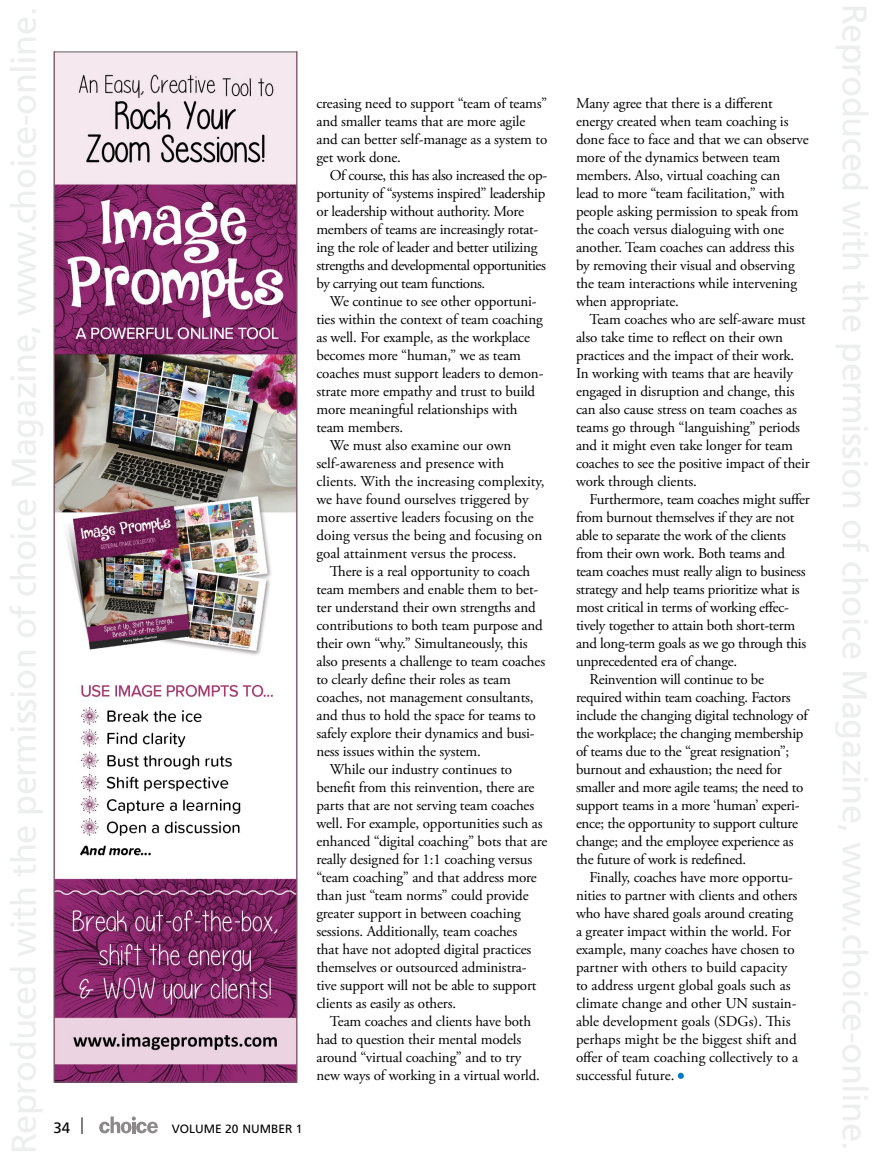
<style>
.page{position:relative;width:891px;height:1161px;background:#fff}
.page>*{position:absolute;margin:0;border:0;box-sizing:border-box;transform-origin:0 0}
.t1{font:15px/18px "Adobe Garamond Pro";letter-spacing:-.01em;color:#000}
.t2{font:15px "Frutiger";color:#000}
.t3{font:12px "Frutiger";color:#000}
</style>
<div class="page">
<svg style="left:82px;top:1117px;width:1px;height:17px"></svg>
<svg style="left:99px;top:1117px;width:59px;height:16px"></svg>
<img style="left:56px;top:54px;width:239px;height:1026px">
<div style="left:54px;top:52px;width:243px;height:1030px;border:1px solid #636466"></div>
<svg style="left:678px;top:1073px;width:6px;height:6px"></svg>
<p class="t2" style="left:54px;top:1119px;width:18px">34</p>
<p class="t3" style="left:172px;top:1121px;width:132px">VOLUME 20 NUMBER 1</p>
<p class="t1" style="left:316px;top:95px;width:232px">creasing need to support “team of teams” and smaller teams that are more agile and can better self-manage as a system to get work done.</p>
<p class="t1" style="left:316px;top:167px;width:232px;text-indent:14px">Of course, this has also increased the op&shy;portunity of “systems inspired” leadership or leadership without authority. More members of teams are increasingly rotat&shy;ing the role of leader and better utilizing strengths and developmental opportunities by carrying out team functions.</p>
<p class="t1" style="left:330px;top:293px;width:208px">We continue to see other opportuni-</p>
<p class="t1" style="left:316px;top:311px;width:228px">ties within the context of team coaching</p>
<p class="t1" style="left:316px;top:329px;width:215px">as well. For example, as the workplace</p>
<p class="t1" style="left:316px;top:347px;width:206px">becomes more “human,” we as team</p>
<p class="t1" style="left:316px;top:365px;width:229px">coaches must support leaders to demon-</p>
<p class="t1" style="left:316px;top:383px;width:220px">strate more empathy and trust to build</p>
<p class="t1" style="left:316px;top:401px;width:203px">more meaningful relationships with</p>
<p class="t1" style="left:316px;top:419px;width:88px">team members.</p>
<p class="t1" style="left:330px;top:437px;width:183px">We must also examine our own</p>
<p class="t1" style="left:316px;top:455px;width:189px">self-awareness and presence with</p>
<p class="t1" style="left:316px;top:473px;width:230px">clients. With the increasing complexity,</p>
<p class="t1" style="left:316px;top:491px;width:214px">we have found ourselves triggered by</p>
<p class="t1" style="left:316px;top:509px;width:219px">more assertive leaders focusing on the</p>
<p class="t1" style="left:316px;top:527px;width:227px">doing versus the being and focusing on</p>
<p class="t1" style="left:316px;top:545px;width:202px">goal attainment versus the process.</p>
<p class="t1" style="left:330px;top:563px;width:202px">There is a real opportunity to coach</p>
<p class="t1" style="left:316px;top:581px;width:223px">team members and enable them to bet-</p>
<p class="t1" style="left:316px;top:599px;width:221px">ter understand their own strengths and</p>
<p class="t1" style="left:316px;top:617px;width:228px">contributions to both team purpose and</p>
<p class="t1" style="left:316px;top:635px;width:213px">their own “why.” Simultaneously, this</p>
<p class="t1" style="left:316px;top:653px;width:230px">also presents a challenge to team coaches</p>
<p class="t1" style="left:316px;top:671px;width:196px">to clearly define their roles as team</p>
<p class="t1" style="left:316px;top:689px;width:219px">coaches, not management consultants,</p>
<p class="t1" style="left:316px;top:707px;width:221px">and thus to hold the space for teams to</p>
<p class="t1" style="left:316px;top:725px;width:220px">safely explore their dynamics and busi-</p>
<p class="t1" style="left:316px;top:743px;width:166px">ness issues within the system.</p>
<p class="t1" style="left:330px;top:761px;width:184px">While our industry continues to</p>
<p class="t1" style="left:316px;top:779px;width:220px">benefit from this reinvention, there are</p>
<p class="t1" style="left:316px;top:797px;width:219px">parts that are not serving team coaches</p>
<p class="t1" style="left:316px;top:815px;width:228px">well. For example, opportunities such as</p>
<p class="t1" style="left:316px;top:833px;width:232px">enhanced “digital coaching” bots that are</p>
<p class="t1" style="left:316px;top:851px;width:217px">really designed for 1:1 coaching versus</p>
<p class="t1" style="left:316px;top:869px;width:222px">“team coaching” and that address more</p>
<p class="t1" style="left:316px;top:887px;width:214px">than just “team norms” could provide</p>
<p class="t1" style="left:316px;top:905px;width:206px">greater support in between coaching</p>
<p class="t1" style="left:316px;top:923px;width:202px">sessions. Additionally, team coaches</p>
<p class="t1" style="left:316px;top:941px;width:216px">that have not adopted digital practices</p>
<p class="t1" style="left:316px;top:959px;width:212px">themselves or outsourced administra-</p>
<p class="t1" style="left:316px;top:977px;width:222px">tive support will not be able to support</p>
<p class="t1" style="left:316px;top:995px;width:141px">clients as easily as others.</p>
<p class="t1" style="left:330px;top:1013px;width:203px">Team coaches and clients have both</p>
<p class="t1" style="left:316px;top:1031px;width:206px">had to question their mental models</p>
<p class="t1" style="left:316px;top:1049px;width:207px">around “virtual coaching” and to try</p>
<p class="t1" style="left:316px;top:1067px;width:225px">new ways of working in a virtual world.</p>
<p class="t1" style="left:576px;top:95px;width:234px">Many agree that there is a different energy created when team coaching is done face to face and that we can observe more of the dynamics between team members. Also, virtual coaching can<br>lead to more “team facilitation,” with people asking permission to speak from the coach versus dialoguing with one another. Team coaches can address this by removing their visual and observing the team interactions while intervening when appropriate.</p>
<p class="t1" style="left:576px;top:311px;width:235px;text-indent:14px">Team coaches who are self-aware must also take time to reflect on their own practices and the impact of their work.<br>In working with teams that are heavily engaged in disruption and change, this can also cause stress on team coaches as teams go through “languishing” periods and it might even take longer for team coaches to see the positive impact of their work through clients.</p>
<p class="t1" style="left:590px;top:491px;width:222px">Furthermore, team coaches might suffer</p>
<p class="t1" style="left:576px;top:509px;width:220px">from burnout themselves if they are not</p>
<p class="t1" style="left:576px;top:527px;width:211px">able to separate the work of the clients</p>
<p class="t1" style="left:576px;top:545px;width:211px">from their own work. Both teams and</p>
<p class="t1" style="left:576px;top:563px;width:231px">team coaches must really align to business</p>
<p class="t1" style="left:576px;top:581px;width:225px">strategy and help teams prioritize what is</p>
<p class="t1" style="left:576px;top:599px;width:215px">most critical in terms of working effec-</p>
<p class="t1" style="left:576px;top:617px;width:221px">tively together to attain both short-term</p>
<p class="t1" style="left:576px;top:635px;width:232px">and long-term goals as we go through this</p>
<p class="t1" style="left:576px;top:653px;width:163px">unprecedented era of change.</p>
<p class="t1" style="left:590px;top:671px;width:176px">Reinvention will continue to be</p>
<p class="t1" style="left:576px;top:689px;width:216px">required within team coaching. Factors</p>
<p class="t1" style="left:576px;top:707px;width:233px">include the changing digital technology of</p>
<p class="t1" style="left:576px;top:725px;width:229px">the workplace; the changing membership</p>
<p class="t1" style="left:576px;top:743px;width:215px">of teams due to the “great resignation”;</p>
<p class="t1" style="left:576px;top:761px;width:207px">burnout and exhaustion; the need for</p>
<p class="t1" style="left:576px;top:779px;width:229px">smaller and more agile teams; the need to</p>
<p class="t1" style="left:576px;top:797px;width:225px">support teams in a more ‘human’ experi-</p>
<p class="t1" style="left:576px;top:815px;width:223px">ence; the opportunity to support culture</p>
<p class="t1" style="left:576px;top:833px;width:219px">change; and the employee experience as</p>
<p class="t1" style="left:576px;top:851px;width:172px">the future of work is redefined.</p>
<p class="t1" style="left:590px;top:869px;width:205px">Finally, coaches have more opportu-</p>
<p class="t1" style="left:576px;top:887px;width:223px">nities to partner with clients and others</p>
<p class="t1" style="left:576px;top:905px;width:219px">who have shared goals around creating</p>
<p class="t1" style="left:576px;top:923px;width:217px">a greater impact within the world. For</p>
<p class="t1" style="left:576px;top:941px;width:220px">example, many coaches have chosen to</p>
<p class="t1" style="left:576px;top:959px;width:213px">partner with others to build capacity</p>
<p class="t1" style="left:576px;top:977px;width:216px">to address urgent global goals such as</p>
<p class="t1" style="left:576px;top:995px;width:222px">climate change and other UN sustain-</p>
<p class="t1" style="left:576px;top:1013px;width:216px">able development goals (SDGs). This</p>
<p class="t1" style="left:576px;top:1031px;width:222px">perhaps might be the biggest shift and</p>
<p class="t1" style="left:576px;top:1049px;width:224px">offer of team coaching collectively to a</p>
<p class="t1" style="left:576px;top:1067px;width:100px">successful future.</p>
</div>
